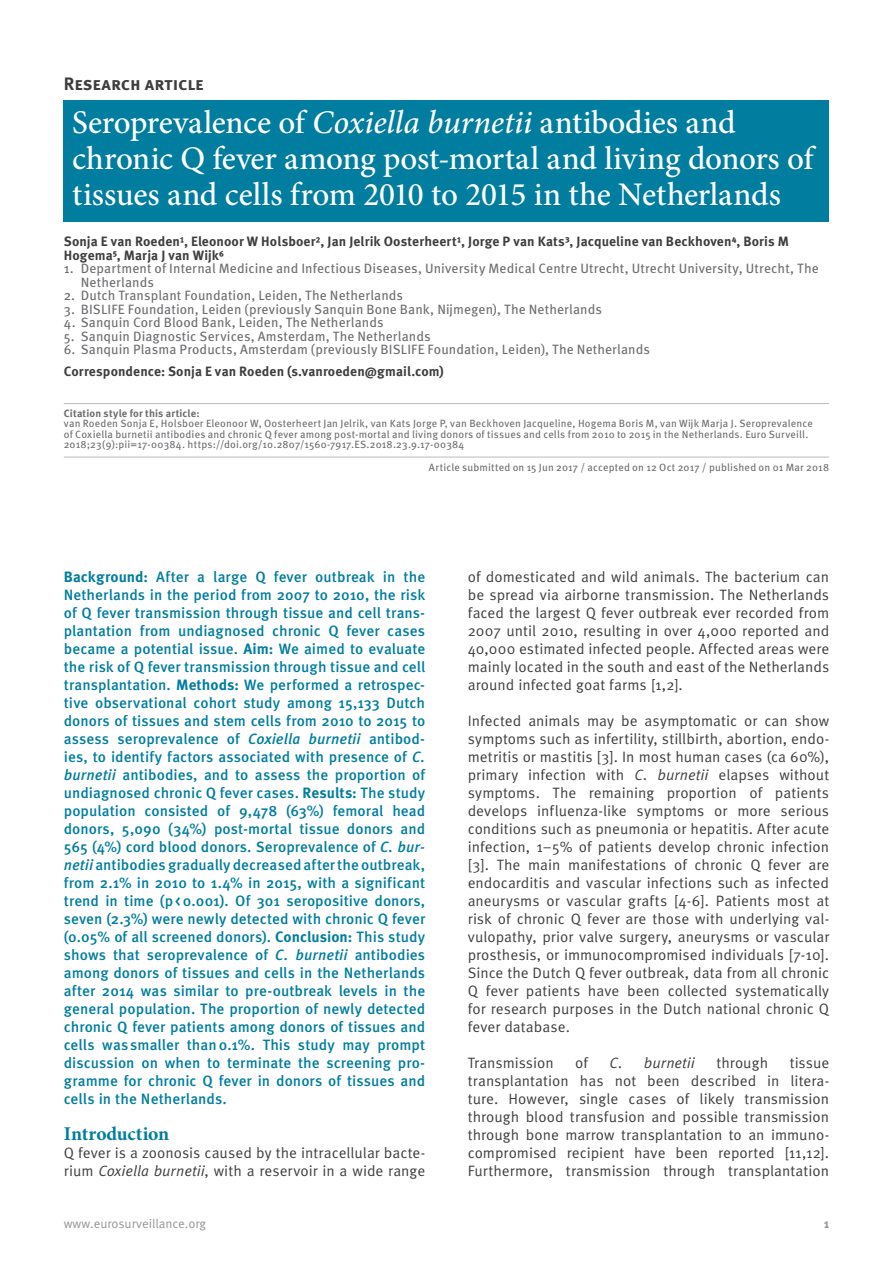
<style>
.page{position:relative;width:893px;height:1263px;background:#fff}
.page>*{position:absolute;margin:0;border:0;box-sizing:border-box;transform-origin:0 0}
.t1{font:500 33px/36px "Minion Pro";letter-spacing:-.01em;color:#fff}
.t2{font:700 19.5px "Minion Pro";letter-spacing:-.005em;color:#007d9f}
.t3{font:700 18px "Meta Pro";color:#3e3e3f}
.t4{font:15px/18px "Meta Pro";color:#3e3e3f;text-align:justify}
.t5{font:500 15px/18px "Meta Pro";letter-spacing:.005em;color:#007d9f;text-align:justify}
.t6{font:italic 15px "Meta Pro";color:#3e3e3f}
.t7{font:13.5px/13.5px "Meta Pro";letter-spacing:.01em;color:#6c6d70}
.t8{font:700 13.5px/13.5px "Meta Pro";letter-spacing:.005em;color:#3e3e3f}
.t9{font:12.75px "Meta Pro";color:#939598}
.t10{font:700 12.75px "Meta Pro";color:#939598}
.t11{font:10.5px/10.5px "Meta Pro";letter-spacing:.015em;color:#6c6d70}
.t12{font:700 10.5px "Meta Pro";letter-spacing:.015em;color:#6c6d70}
.s1{font-style:italic}
.s2{font-weight:700}
</style>
<div class="page">
<hr style="left:64px;top:403px;width:765px;height:1px;background:#bcbdc0">
<hr style="left:64px;top:457px;width:765px;height:1px;background:#bcbdc0">
<div style="left:64px;top:100px;width:765px;height:122px;background:#007d9f"></div>
<p class="t3" style="left:64px;top:72px;width:141px">Research article</p>
<h1 class="t1" style="left:72px;top:104px;width:743px">Seroprevalence of <span class="s1">Coxiella burnetii</span> antibodies and chronic Q fever among post-mortal and living donors of tissues and cells from 2010 to 2015 in the Netherlands</h1>
<p class="t8" style="left:64px;top:235px;width:727px">Sonja E van Roeden¹, Eleonoor W Holsboer², Jan Jelrik Oosterheert¹, Jorge P van Kats³, Jacqueline van Beckhoven⁴, Boris M<br>Hogema⁵, Marja J van Wijk⁶</p>
<p class="t7" style="left:81px;top:262px;width:739px;text-indent:-17px">1. Department of Internal Medicine and Infectious Diseases, University Medical Centre Utrecht, Utrecht University, Utrecht, The<br>Netherlands</p>
<p class="t7" style="left:64px;top:289px;width:341px">2. Dutch Transplant Foundation, Leiden, The Netherlands</p>
<p class="t7" style="left:64px;top:303px;width:540px">3. BISLIFE Foundation, Leiden (previously Sanquin Bone Bank, Nijmegen), The Netherlands</p>
<p class="t7" style="left:64px;top:316px;width:321px">4. Sanquin Cord Blood Bank, Leiden, The Netherlands</p>
<p class="t7" style="left:64px;top:330px;width:368px">5. Sanquin Diagnostic Services, Amsterdam, The Netherlands</p>
<p class="t7" style="left:64px;top:343px;width:588px">6. Sanquin Plasma Products, Amsterdam (previously BISLIFE Foundation, Leiden), The Netherlands</p>
<p class="t8" style="left:64px;top:365px;width:381px">Correspondence: Sonja E van Roeden (s.vanroeden@gmail.com)</p>
<p class="t12" style="left:64px;top:406px;width:137px">Citation style for this article:</p>
<p class="t11" style="left:64px;top:419px;width:750px">van Roeden Sonja E, Holsboer Eleonoor W, Oosterheert Jan Jelrik, van Kats Jorge P, van Beckhoven Jacqueline, Hogema Boris M, van Wijk Marja J. Seroprevalence of Coxiella burnetii antibodies and chronic Q fever among post-mortal and living donors of tissues and cells from 2010 to 2015 in the Netherlands. Euro Surveill.<br>2018;23(9):pii=17-00384. https://doi.org/10.2807/1560-7917.ES.2018.23.9.17-00384</p>
<p class="t11" style="left:429px;top:463px;width:402px">Article submitted on 15 Jun 2017 / accepted on 12 Oct 2017 / published on 01 Mar 2018</p>
<p class="t5" style="left:64px;top:568px;width:363px"><span class="s2">Background:</span> After a large Q fever outbreak in the Netherlands in the period from 2007 to 2010, the risk of Q fever transmission through tissue and cell trans&shy;plantation from undiagnosed chronic Q fever cases became a potential issue. <span class="s2">Aim:</span> We aimed to evaluate the risk of Q fever transmission through tissue and cell transplantation. <span class="s2">Methods:</span> We performed a retrospec&shy;tive observational cohort study among 15,133 Dutch donors of tissues and stem cells from 2010 to 2015 to assess seroprevalence of <span class="s1">Coxiella burnetii</span> antibod&shy;ies, to identify factors associated with presence of <span class="s1">C. burnetii</span> antibodies, and to assess the proportion of undiagnosed chronic Q fever cases. <span class="s2">Results:</span> The study population consisted of 9,478 (63%) femoral head donors, 5,090 (34%) post-mortal tissue donors and 565 (4%) cord blood donors. Seroprevalence of <span class="s1">C. bur&shy;netii</span> antibodies gradually decreased after the outbreak, from 2.1% in 2010 to 1.4% in 2015, with a significant trend in time (p&lt;0.001). Of 301 seropositive donors, seven (2.3%) were newly detected with chronic Q fever (0.05% of all screened donors). <span class="s2">Conclusion:</span> This study shows that seroprevalence of <span class="s1">C. burnetii</span> antibodies among donors of tissues and cells in the Netherlands after 2014 was similar to pre-outbreak levels in the general population. The proportion of newly detected chronic Q fever patients among donors of tissues and cells was smaller than0.1%. This study may prompt discussion on when to terminate the screening pro&shy;gramme for chronic Q fever in donors of tissues and cells in the Netherlands.</p>
<h2 class="t2" style="left:64px;top:1120px;width:107px">Introduction</h2>
<p class="t4" style="left:64px;top:1144px;width:363px">Q fever is a zoonosis caused by the intracellular bacte&shy;rium <span class="s1">Coxiella burnetii</span>, with a reservoir in a wide range</p>
<p class="t4" style="left:468px;top:568px;width:363px">of domesticated and wild animals. The bacterium can be spread via airborne transmission. The Netherlands faced the largest Q fever outbreak ever recorded from 2007 until 2010, resulting in over 4,000 reported and 40,000 estimated infected people. Affected areas were mainly located in the south and east of the Netherlands around infected goat farms [1,2].</p>
<p class="t4" style="left:468px;top:712px;width:363px">Infected animals may be asymptomatic or can show symptoms such as infertility, stillbirth, abortion, endo&shy;metritis or mastitis [3]. In most human cases (ca 60%), primary infection with <span class="s1">C. burnetii</span> elapses without symptoms. The remaining proportion of patients develops influenza-like symptoms or more serious conditions such as pneumonia or hepatitis. After acute infection, 1–5% of patients develop chronic infection [3]. The main manifestations of chronic Q fever are endocarditis and vascular infections such as infected aneurysms or vascular grafts [4-6]. Patients most at risk of chronic Q fever are those with underlying val&shy;vulopathy, prior valve surgery, aneurysms or vascular prosthesis, or immunocompromised individuals [7-10].<br>Since the Dutch Q fever outbreak, data from all chronic Q fever patients have been collected systematically for research purposes in the Dutch national chronic Q fever database.</p>
<p class="t4" style="left:468px;top:1054px;width:88px">Transmission</p>
<p class="t4" style="left:575px;top:1054px;width:14px">of</p>
<p class="t6" style="left:610px;top:1053px;width:87px">C. burnetii</p>
<p class="t4" style="left:716px;top:1054px;width:53px">through</p>
<p class="t4" style="left:468px;top:1054px;width:363px;text-indent:322px">tissue transplantation has not been described in litera&shy;ture. However, single cases of likely transmission through blood transfusion and possible transmission through bone marrow transplantation to an immuno&shy;compromised recipient have been reported [11,12].<br>Furthermore, transmission through transplantation</p>
<p class="t9" style="left:64px;top:1215px;width:144px">www.eurosurveillance.org</p>
<p class="t10" style="left:824px;top:1215px;width:7px">1</p>
</div>
